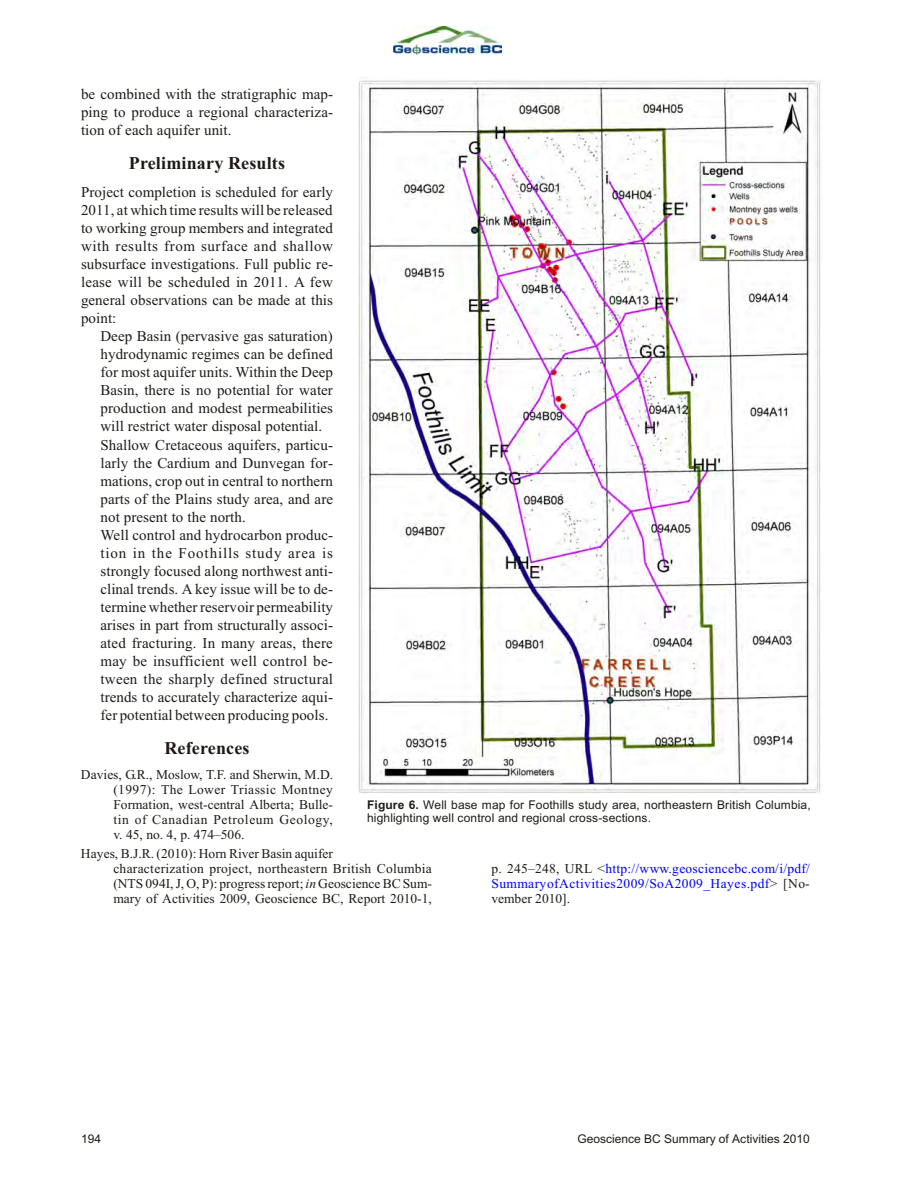
<style>
.page{position:relative;width:918px;height:1188px;background:#fff}
.page>*{position:absolute;margin:0;border:0;box-sizing:border-box;transform-origin:0 0}
.t1{font:700 18px "Times New Roman";letter-spacing:.01em;color:#1f1a17}
.t2{font:15px/18px "Times New Roman";letter-spacing:.01em;color:#1f1a17;text-align:justify}
.t3{font:13.5px/15px "Times New Roman";letter-spacing:.005em;color:#1f1a17;text-align:justify}
.t4{font:13.5px/15px "Times New Roman";letter-spacing:.035em;color:#00f;text-align:justify}
.t5{font:12px/13.5px "Arial";letter-spacing:.01em;color:#1f1a17}
.s1{font-style:italic}
.s2{font-weight:700}
.s3{color:#1f1a17}
</style>
<div class="page">
<img style="left:393px;top:26px;width:108px;height:29px">
<img style="left:358px;top:80px;width:463px;height:713px">
<p class="t2" style="left:81px;top:86px;width:254px">be com bined with the strati graphic map - ping to pro duce a re gional char ac ter iza - tion of each aquifer unit.</p>
<p class="t1" style="left:129px;top:156px;width:158px">Preliminary Results</p>
<p class="t2" style="left:81px;top:184px;width:254px">Pro ject com ple tion is sched uled for early 2011, at which time re sults will be re leased to work ing group mem bers and in te grated with re sults from sur face and shal low subsurface in ves ti ga tions. Full pub lic re - lease will be sched uled in 2011. A few gen eral ob ser va tions can be made at this point:</p>
<p class="t2" style="left:100px;top:329px;width:234px;text-align:left">Deep Ba sin (per va sive gas sat u ra tion) hy dro dy namic re gimes can be de fined for most aqui fer units. Within the Deep Ba sin, there is no po ten tial for wa ter pro duc tion and mod est permeabilities will re strict wa ter dis posal po ten tial.<br>Shal low Cre ta ceous aqui fers, par tic u - larly the Cardium and Dunvegan for - ma tions, crop out in cen tral to north ern parts of the Plains study area, and are not pres ent to the north.<br>Well con trol and hy dro car bon pro duc - tion in the Foot hills study area is strongly fo cused along north west an ti - cli nal trends. A key is sue will be to de - ter mine whether res er voir per me abil ity arises in part from struc tur ally as so ci - ated frac tur ing. In many ar eas, there may be in suf fi cient well con trol be - tween the sharply de fined struc tural trends to ac cu rately char ac ter ize aqui - fer potential between producing pools.</p>
<p class="t1" style="left:164px;top:742px;width:87px">References</p>
<p class="t3" style="left:113px;top:768px;width:221px;text-indent:-32px">Davies, G.R., Moslow, T.F. and Sherwin, M.D. (1997): The Lower Tri as sic Montney For ma tion, west-cen tral Al berta; Bul le - tin of Ca na dian Pe tro leum Ge ol ogy, v. 45, no. 4, p. 474–506.</p>
<p class="t3" style="left:113px;top:848px;width:320px;text-align:left;text-indent:-32px">Hayes, B.J.R. (2010): Horn River Ba sin aqui fer<br>char ac ter iza tion pro ject, north east ern Brit ish Co lum bia (NTS 094I, J, O, P): prog ress re port; <span class="s1">in</span> Geoscience BC Sum - mary of Ac tiv i ties 2009, Geoscience BC, Re port 2010-1,</p>
<p class="t5" style="left:367px;top:799px;width:445px"><span class="s2">Fig ure 6.</span> Well base map for Foot hills study area, north east ern Brit ish Co lum bia, high light ing well con trol and re gional cross-sec tions.</p>
<p class="t4" style="left:491px;top:863px;width:320px"><span class="s3">p. 245–248, URL &lt;</span>http://www.geosciencebc.com/i/pdf/ SummaryofActivities2009/SoA2009_Hayes.pdf<span class="s3">&gt; [No - vem ber 2010].</span></p>
<p class="t5" style="left:81px;top:1134px;width:22px">194</p>
<p class="t5" style="left:577px;top:1134px;width:234px">Geoscience BC Sum mary of Ac tiv i ties 2010</p>
</div>
